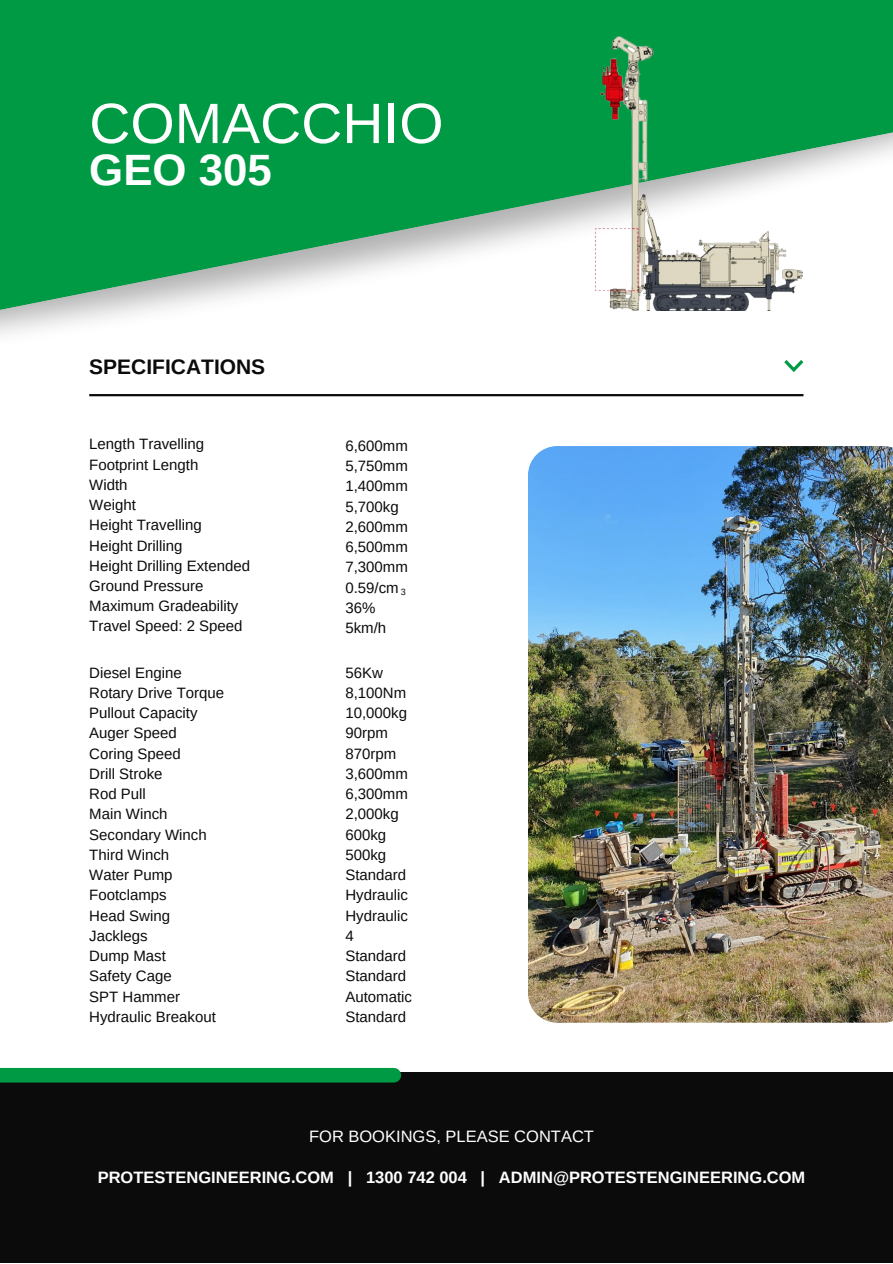
<style>
.page{position:relative;width:893px;height:1264px;background:#fff}
.page>*{position:absolute;margin:0;border:0;box-sizing:border-box;transform-origin:0 0}
.t1{font:56.85px "Arimo";color:#fff}
.t2{font:700 43.8px "Arimo";color:#fff}
.t3{font:700 21px "Arimo";color:#0b0b0b}
.t4{font:700 16.5px "Arimo";color:#fff}
.t5{font:16.5px "Arimo";color:#fff}
.t6{font:15px/20.2px "Arimo";color:#0b0b0b}
.t7{font:9px "Arimo";color:#0b0b0b}
</style>
<div class="page">
<svg style="left:0;top:0;width:892px;height:329px;fill:#009a44"></svg>
<hr style="left:89px;top:394px;width:714px;height:2px;background:#0b0b0b">
<svg style="left:784px;top:360px;width:19px;height:12px"></svg>
<div style="left:0;top:1072px;width:892px;height:190px;background:#0b0b0b"></div>
<div style="left:0;top:1067px;width:394px;height:15px;background:#009a44"></div>
<img style="left:571px;top:33px;width:232px;height:278px">
<img style="left:528px;top:446px;width:364px;height:576px">
<h1 class="t1" style="left:89px;top:92px;width:356px">COMACCHIO</h1>
<h2 class="t2" style="left:89px;top:145px;width:184px">GEO 305</h2>
<h3 class="t3" style="left:89px;top:355px;width:177px">SPECIFICATIONS</h3>
<p class="t6" style="left:89px;top:434px;width:162px">Length Travelling<br>Footprint Length<br>Width<br>Weight<br>Height Travelling<br>Height Drilling<br>Height Drilling Extended<br>Ground Pressure<br>Maximum Gradeability<br>Travel Speed: 2 Speed</p>
<p class="t6" style="left:89px;top:662px;width:136px">Diesel Engine<br>Rotary Drive Torque<br>Pullout Capacity<br>Auger Speed<br>Coring Speed<br>Drill Stroke<br>Rod Pull<br>Main Winch<br>Secondary Winch<br>Third Winch<br>Water Pump<br>Footclamps<br>Head Swing<br>Jacklegs<br>Dump Mast<br>Safety Cage<br>SPT Hammer<br>Hydraulic Breakout</p>
<p class="t6" style="left:345px;top:435px;width:64px">6,600mm<br>5,750mm<br>1,400mm<br>5,700kg<br>2,600mm<br>6,500mm<br>7,300mm<br>0.59/cm<br>36%<br>5km/h</p>
<p class="t7" style="left:401px;top:587px;width:6px">3</p>
<p class="t6" style="left:345px;top:662px;width:68px">56Kw<br>8,100Nm<br>10,000kg<br>90rpm<br>870rpm<br>3,600mm<br>6,300mm<br>2,000kg<br>600kg<br>500kg<br>Standard<br>Hydraulic<br>Hydraulic<br>4<br>Standard<br>Standard<br>Automatic<br>Standard</p>
<p class="t5" style="left:309px;top:1127px;width:286px">FOR BOOKINGS, PLEASE CONTACT</p>
<p class="t4" style="left:98px;top:1167px;width:709px">PROTESTENGINEERING.COM | 1300 742 004 | ADMIN@PROTESTENGINEERING.COM</p>
</div>
